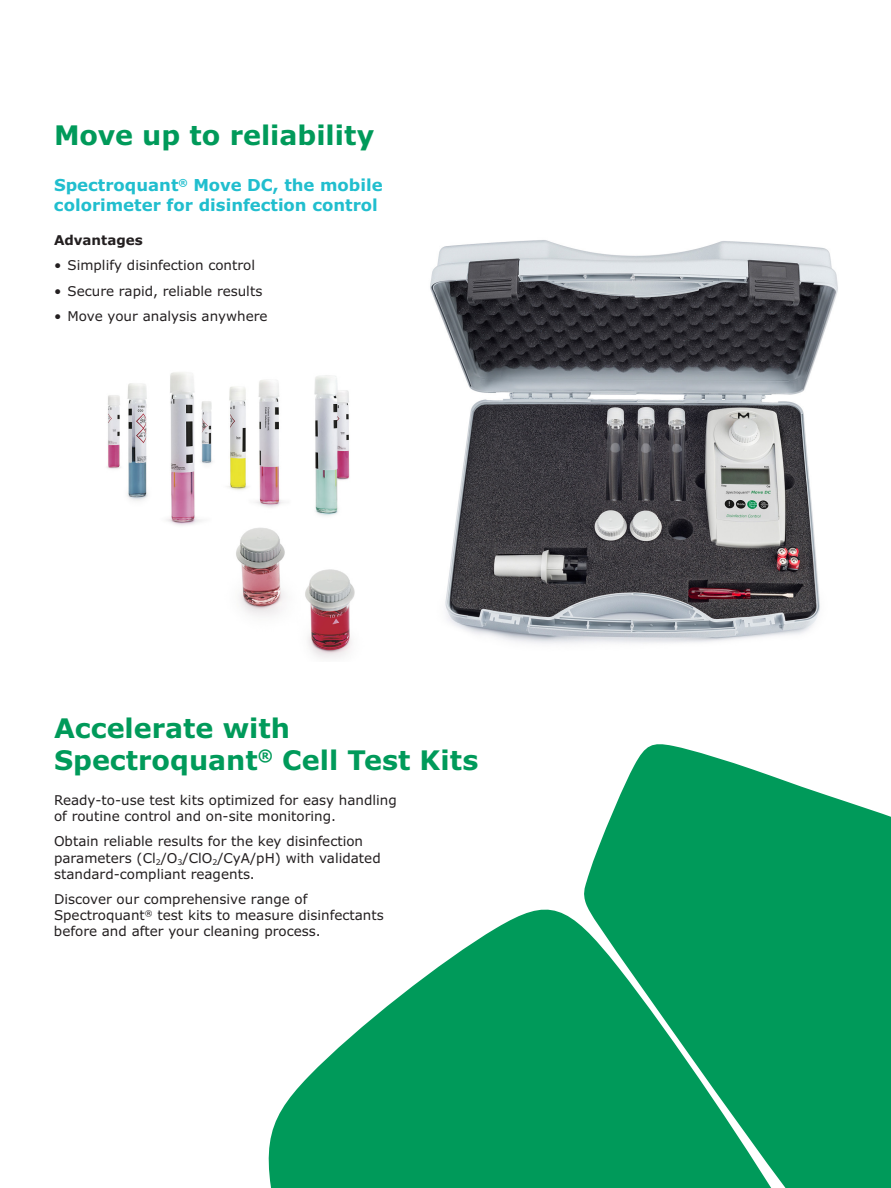
<style>
.page{position:relative;width:891px;height:1188px;background:#fff}
.page>*{position:absolute;margin:0;border:0;box-sizing:border-box;transform-origin:0 0}
.t1{font:700 27px/31.5px "Verdana Pro";color:#009a5a}
.t2{font:700 16.5px/19.5px "Verdana Pro";color:#21bece}
.t3{font:13.5px/16.2px "Verdana Pro";color:#231f20}
.t4{font:700 13.5px "Verdana Pro";color:#231f20}
</style>
<div class="page">
<img style="left:430px;top:240px;width:408px;height:404px">
<svg style="left:268px;top:909px;width:314px;height:279px;fill:#009a5a"></svg>
<svg style="left:582px;top:744px;width:309px;height:444px;background:#1ba56c"></svg>
<img style="left:107px;top:372px;width:243px;height:154px">
<img style="left:220px;top:520px;width:135px;height:139px">
<h1 class="t1" style="left:54px;top:120px;width:322px">Move up to reliability</h1>
<p class="t2" style="left:54px;top:176px;width:330px">Spectroquant<sup>®</sup> Move DC, the mobile colorimeter for disinfection control</p>
<p class="t4" style="left:54px;top:232px;width:90px">Advantages</p>
<p class="t3" style="left:54px;top:258px;width:203px">• Simplify disinfection control</p>
<p class="t3" style="left:54px;top:283px;width:210px">• Secure rapid, reliable results</p>
<p class="t3" style="left:54px;top:308px;width:215px">• Move your analysis anywhere</p>
<h1 class="t1" style="left:54px;top:713px;width:426px">Accelerate with<br>Spectroquant<sup>®</sup> Cell Test Kits</h1>
<p class="t3" style="left:54px;top:792px;width:344px">Ready-to-use test kits optimized for easy handling of routine control and on-site monitoring.</p>
<p class="t3" style="left:54px;top:834px;width:328px">Obtain reliable results for the key disinfection parameters (Cl<sub>2</sub>/O<sub>3</sub>/ClO<sub>2</sub>/CyA/pH) with validated standard-compliant reagents.</p>
<p class="t3" style="left:54px;top:891px;width:331px">Discover our comprehensive range of<br>Spectroquant<sup>®</sup> test kits to measure disinfectants before and after your cleaning process.</p>
</div>
